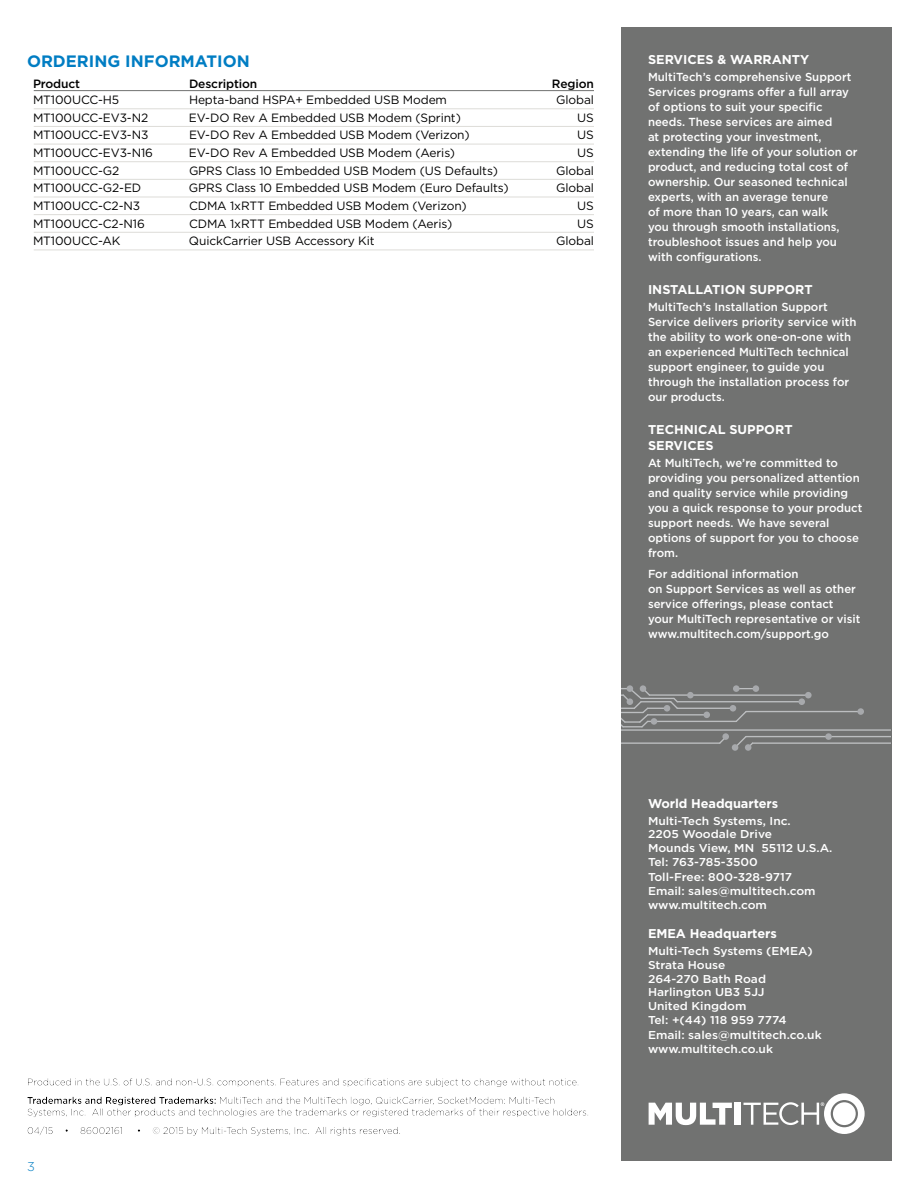
<style>
.page{position:relative;width:918px;height:1188px;background:#fff}
.page>*{position:absolute;margin:0;border:0;box-sizing:border-box;transform-origin:0 0}
.t1{font:700 16.5px "Gotham";color:#007dc3}
.t2{font:700 12.75px/15.3px "Gotham";color:#fff}
.t3{font:300 12.75px "Gotham";color:#007dc3}
.t4{font:12px "Gotham";letter-spacing:-.01em;color:#000}
.t5{font:500 12px "Gotham";letter-spacing:-.01em;color:#000}
.t6{font:500 11.7px/15px "Gotham";color:#fff}
.t7{font:500 11.4px/14px "Gotham";color:#fff;scale:1.05 1}
</style>
<div class="page">
<div style="left:621px;top:27px;width:270px;height:1134px;background:#717271"></div>
<svg style="left:649px;top:1103px;width:83px;height:22px"></svg>
<div style="left:735px;top:1103px;width:6px;height:22px;background:#fff"></div>
<svg style="left:744px;top:1093px;width:121px;height:41px"></svg>
<svg style="left:27px;top:1078px;width:561px;height:58px"></svg>
<hr style="left:621px;top:742px;width:99px;height:2px;background:#bcbec0">
<hr style="left:648px;top:714px;width:59px;height:2px;background:#bcbec0">
<hr style="left:649px;top:694px;width:159px;height:2px;background:#bcbec0">
<svg style="left:718px;top:736px;width:36px;height:13px"></svg>
<hr style="left:746px;top:736px;width:145px;height:1px;background:#bcbec0">
<hr style="left:753px;top:742px;width:138px;height:2px;background:#bcbec0">
<hr style="left:648px;top:721px;width:88px;height:1px;background:#bcbec0">
<hr style="left:746px;top:711px;width:115px;height:1px;background:#bcbec0">
<svg style="left:734px;top:710px;width:14px;height:12px"></svg>
<hr style="left:677px;top:708px;width:56px;height:1px;background:#bcbec0">
<hr style="left:677px;top:701px;width:125px;height:1px;background:#bcbec0">
<hr style="left:621px;top:729px;width:270px;height:2px;background:#bcbec0">
<svg style="left:621px;top:687px;width:58px;height:41px"></svg>
<div style="left:640px;top:685px;width:6px;height:7px;background:#a7a9ac;border-radius:50%"></div>
<div style="left:627px;top:685px;width:6px;height:7px;background:#a7a9ac;border-radius:50%"></div>
<div style="left:627px;top:698px;width:6px;height:7px;background:#a7a9ac;border-radius:50%"></div>
<div style="left:687px;top:692px;width:7px;height:6px;background:#a7a9ac;border-radius:50%"></div>
<div style="left:805px;top:692px;width:7px;height:6px;background:#a7a9ac;border-radius:50%"></div>
<div style="left:857px;top:708px;width:7px;height:7px;background:#a7a9ac;border-radius:50%"></div>
<div style="left:722px;top:733px;width:7px;height:7px;background:#a7a9ac;border-radius:50%"></div>
<div style="left:732px;top:744px;width:6px;height:7px;background:#a7a9ac;border-radius:50%"></div>
<div style="left:745px;top:744px;width:6px;height:7px;background:#a7a9ac;border-radius:50%"></div>
<div style="left:651px;top:718px;width:6px;height:7px;background:#a7a9ac;border-radius:50%"></div>
<div style="left:664px;top:705px;width:6px;height:7px;background:#a7a9ac;border-radius:50%"></div>
<div style="left:703px;top:712px;width:7px;height:6px;background:#a7a9ac;border-radius:50%"></div>
<div style="left:825px;top:733px;width:7px;height:7px;background:#a7a9ac;border-radius:50%"></div>
<div style="left:730px;top:705px;width:6px;height:7px;background:#a7a9ac;border-radius:50%"></div>
<div style="left:798px;top:698px;width:7px;height:7px;background:#a7a9ac;border-radius:50%"></div>
<svg style="left:740px;top:688px;width:13px;height:1px"></svg>
<div style="left:733px;top:685px;width:7px;height:7px;background:#a7a9ac;border-radius:50%"></div>
<div style="left:753px;top:685px;width:6px;height:7px;background:#a7a9ac;border-radius:50%"></div>
<hr style="left:34px;top:90px;width:560px;height:1px;background:#717271">
<hr style="left:34px;top:108px;width:560px;height:1px;background:#dddcd8">
<hr style="left:34px;top:126px;width:560px;height:1px;background:#dddcd8">
<hr style="left:34px;top:144px;width:560px;height:1px;background:#dddcd8">
<hr style="left:34px;top:161px;width:560px;height:1px;background:#dddcd8">
<hr style="left:34px;top:179px;width:560px;height:1px;background:#dddcd8">
<hr style="left:34px;top:197px;width:560px;height:1px;background:#dddcd8">
<hr style="left:34px;top:214px;width:560px;height:1px;background:#dddcd8">
<hr style="left:34px;top:232px;width:560px;height:1px;background:#dddcd8">
<hr style="left:34px;top:250px;width:560px;height:1px;background:#dddcd8">
<h1 class="t1" style="left:27px;top:54px;width:224px">ORDERING INFORMATION</h1>
<p class="t5" style="left:33px;top:78px;width:49px">Product</p>
<p class="t5" style="left:189px;top:78px;width:70px">Description</p>
<p class="t5" style="left:552px;top:78px;width:44px">Region</p>
<p class="t4" style="left:33px;top:95px;width:88px">MT100UCC-H5</p>
<p class="t4" style="left:189px;top:95px;width:260px">Hepta-band HSPA+ Embedded USB Modem</p>
<p class="t4" style="left:556px;top:95px;width:39px">Global</p>
<p class="t4" style="left:33px;top:112px;width:117px">MT100UCC-EV3-N2</p>
<p class="t4" style="left:189px;top:112px;width:273px">EV-DO Rev A Embedded USB Modem (Sprint)</p>
<p class="t4" style="left:577px;top:112px;width:18px">US</p>
<p class="t4" style="left:33px;top:130px;width:117px">MT100UCC-EV3-N3</p>
<p class="t4" style="left:189px;top:130px;width:282px">EV-DO Rev A Embedded USB Modem (Verizon)</p>
<p class="t4" style="left:577px;top:130px;width:18px">US</p>
<p class="t4" style="left:33px;top:147px;width:122px">MT100UCC-EV3-N16</p>
<p class="t4" style="left:189px;top:147px;width:268px">EV-DO Rev A Embedded USB Modem (Aeris)</p>
<p class="t4" style="left:577px;top:147px;width:18px">US</p>
<p class="t4" style="left:33px;top:165px;width:88px">MT100UCC-G2</p>
<p class="t4" style="left:189px;top:165px;width:310px">GPRS Class 10 Embedded USB Modem (US Defaults)</p>
<p class="t4" style="left:556px;top:165px;width:39px">Global</p>
<p class="t4" style="left:33px;top:183px;width:110px">MT100UCC-G2-ED</p>
<p class="t4" style="left:189px;top:183px;width:321px">GPRS Class 10 Embedded USB Modem (Euro Defaults)</p>
<p class="t4" style="left:556px;top:183px;width:39px">Global</p>
<p class="t4" style="left:33px;top:200px;width:109px">MT100UCC-C2-N3</p>
<p class="t4" style="left:189px;top:200px;width:279px">CDMA 1xRTT Embedded USB Modem (Verizon)</p>
<p class="t4" style="left:577px;top:200px;width:18px">US</p>
<p class="t4" style="left:33px;top:218px;width:113px">MT100UCC-C2-N16</p>
<p class="t4" style="left:189px;top:218px;width:265px">CDMA 1xRTT Embedded USB Modem (Aeris)</p>
<p class="t4" style="left:577px;top:218px;width:18px">US</p>
<p class="t4" style="left:33px;top:236px;width:89px">MT100UCC-AK</p>
<p class="t4" style="left:189px;top:236px;width:187px">QuickCarrier USB Accessory Kit</p>
<p class="t4" style="left:556px;top:236px;width:39px">Global</p>
<p class="t2" style="left:648px;top:53px;width:163px">SERVICES &amp; WARRANTY</p>
<p class="t6" style="left:648px;top:70px;width:211px">MultiTech’s comprehensive Support Services programs offer a full array of options to suit your specific needs. These services are aimed<br>at protecting your investment, extending the life of your solution or product, and reducing total cost of ownership. Our seasoned technical experts, with an average tenure<br>of more than 10 years, can walk<br>you through smooth installations, troubleshoot issues and help you with configurations.</p>
<p class="t2" style="left:648px;top:283px;width:166px">INSTALLATION SUPPORT</p>
<p class="t6" style="left:648px;top:300px;width:210px">MultiTech’s Installation Support<br>Service delivers priority service with the ability to work one-on-one with an experienced MultiTech technical support engineer, to guide you through the installation process for our products.</p>
<p class="t2" style="left:648px;top:423px;width:146px">TECHNICAL SUPPORT<br>SERVICES</p>
<p class="t6" style="left:648px;top:456px;width:216px">At MultiTech, we’re committed to providing you personalized attention and quality service while providing you a quick response to your product support needs. We have several options of support for you to choose from.</p>
<p class="t6" style="left:648px;top:567px;width:214px">For additional information<br>on Support Services as well as other service offerings, please contact your MultiTech representative or visit www.multitech.com/support.go</p>
<p class="t3" style="left:27px;top:1161px;width:9px">3</p>
<p class="t2" style="left:648px;top:797px;width:132px">World Headquarters</p>
<p class="t7" style="left:648px;top:814px;width:177px">Multi-Tech Systems, Inc.<br>2205 Woodale Drive<br>Mounds View, MN 55112 U.S.A.<br>Tel: 763-785-3500<br>Toll-Free: 800-328-9717<br>Email: sales@multitech.com www.multitech.com</p>
<p class="t2" style="left:648px;top:927px;width:130px">EMEA Headquarters</p>
<p class="t7" style="left:648px;top:944px;width:167px">Multi-Tech Systems (EMEA)<br>Strata House<br>264-270 Bath Road<br>Harlington UB3 5JJ<br>United Kingdom<br>Tel: +(44) 118 959 7774<br>Email: sales@multitech.co.uk www.multitech.co.uk</p>
</div>
